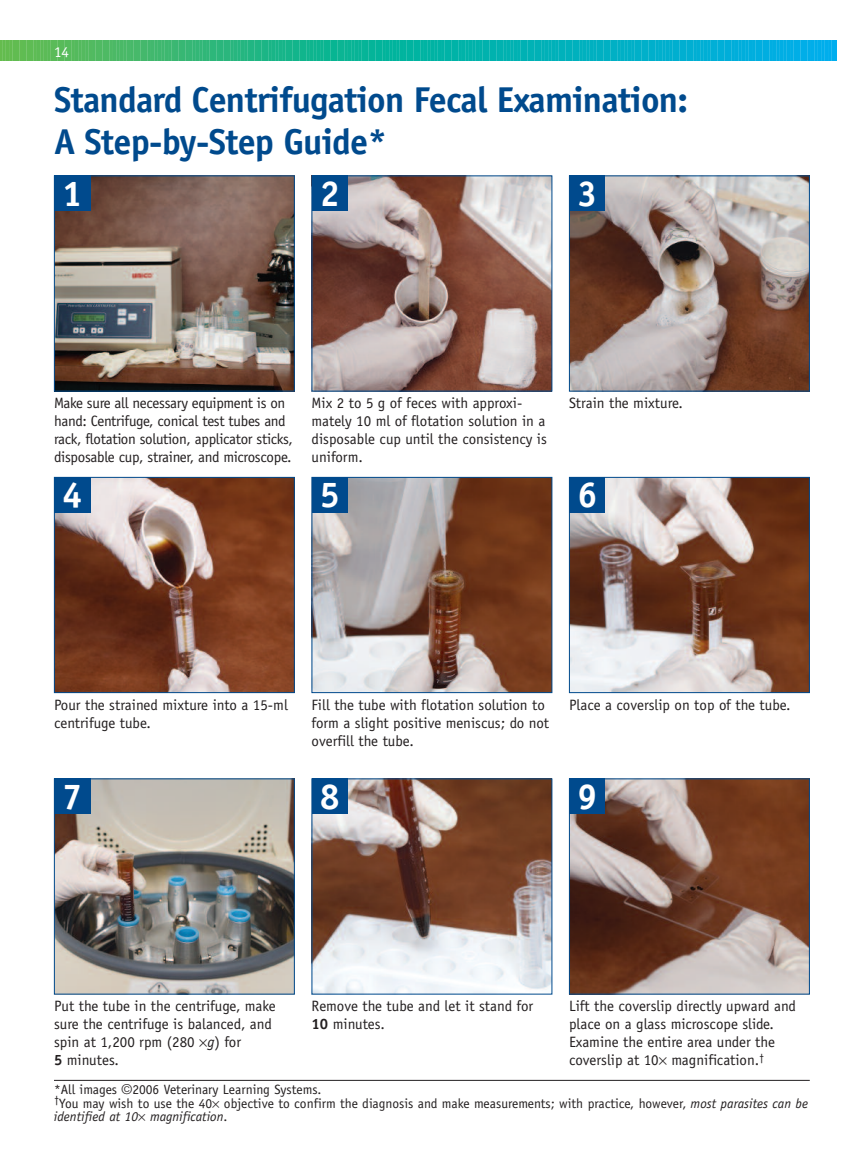
<style>
.page{position:relative;width:864px;height:1161px;background:#fff}
.page>*{position:absolute;margin:0;border:0;box-sizing:border-box;transform-origin:0 0}
.t1{font:700 36px/42px "Officina Sans";letter-spacing:-.02em;color:#004a8d}
.t2{font:700 36px "Officina Sans";color:#fff}
.t3{font:15px/18px "Officina Sans";color:#231f20}
.t4{font:15px/18px "Officina Sans";letter-spacing:-.02em;color:#231f20}
.t5{font:15px "Officina Sans";color:#fff}
.t6{font:13.5px/13.5px "Officina Sans";color:#231f20}
.s1{font-style:italic}
.s2{font-weight:700}
.s3{font-family:"Helvetica";font-weight:300}
</style>
<div class="page">
<svg style="left:0;top:40px;width:837px;height:21px;background:#1db5a2"></svg>
<img style="left:56px;top:178px;width:237px;height:212px">
<div style="left:54px;top:176px;width:241px;height:216px;border:1px solid #004a8d"></div>
<div style="left:54px;top:176px;width:36px;height:36px;background:#004a8d"></div>
<img style="left:314px;top:178px;width:236px;height:212px">
<div style="left:312px;top:176px;width:240px;height:216px;border:1px solid #004a8d"></div>
<div style="left:312px;top:176px;width:36px;height:36px;background:#004a8d"></div>
<img style="left:571px;top:178px;width:237px;height:212px">
<div style="left:569px;top:176px;width:241px;height:216px;border:1px solid #004a8d"></div>
<div style="left:569px;top:176px;width:36px;height:36px;background:#004a8d"></div>
<img style="left:56px;top:479px;width:237px;height:212px">
<div style="left:54px;top:477px;width:241px;height:216px;border:1px solid #004a8d"></div>
<div style="left:54px;top:477px;width:36px;height:36px;background:#004a8d"></div>
<img style="left:314px;top:479px;width:236px;height:212px">
<div style="left:312px;top:477px;width:240px;height:216px;border:1px solid #004a8d"></div>
<div style="left:312px;top:477px;width:36px;height:36px;background:#004a8d"></div>
<img style="left:571px;top:479px;width:237px;height:212px">
<div style="left:569px;top:477px;width:241px;height:216px;border:1px solid #004a8d"></div>
<div style="left:569px;top:477px;width:36px;height:36px;background:#004a8d"></div>
<img style="left:314px;top:780px;width:236px;height:212px">
<div style="left:312px;top:778px;width:240px;height:216px;border:1px solid #004a8d"></div>
<div style="left:312px;top:778px;width:36px;height:36px;background:#004a8d"></div>
<img style="left:571px;top:780px;width:237px;height:212px">
<div style="left:569px;top:778px;width:241px;height:216px;border:1px solid #004a8d"></div>
<div style="left:569px;top:778px;width:36px;height:36px;background:#004a8d"></div>
<hr style="left:54px;top:1080px;width:756px;height:1px;background:#231f20">
<img style="left:56px;top:780px;width:237px;height:212px">
<div style="left:54px;top:778px;width:241px;height:216px;border:1px solid #004a8d"></div>
<div style="left:54px;top:778px;width:36px;height:36px;background:#004a8d"></div>
<p class="t5" style="left:54px;top:46px;width:16px">14</p>
<h1 class="t1" style="left:54px;top:81px;width:636px">Standard Centrifugation Fecal Examination:<br>A Step-by-Step Guide*</h1>
<h1 class="t2" style="left:62px;top:180px;width:22px">1</h1>
<h1 class="t2" style="left:320px;top:180px;width:22px">2</h1>
<h1 class="t2" style="left:577px;top:180px;width:22px">3</h1>
<p class="t4" style="left:54px;top:395px;width:240px">Make sure all necessary equipment is on hand: Centrifuge, conical test tubes and rack, flotation solution, applicator sticks, disposable cup, strainer, and microscope.</p>
<h1 class="t2" style="left:62px;top:482px;width:22px">4</h1>
<p class="t3" style="left:312px;top:395px;width:237px">Mix 2 to 5 g of feces with approxi&shy;mately 10 ml of flotation solution in a disposable cup until the consistency is uniform.</p>
<h1 class="t2" style="left:320px;top:482px;width:22px">5</h1>
<p class="t3" style="left:569px;top:395px;width:115px">Strain the mixture.</p>
<h1 class="t2" style="left:577px;top:482px;width:22px">6</h1>
<p class="t3" style="left:54px;top:697px;width:235px">Pour the strained mixture into a 15-ml centrifuge tube.</p>
<h1 class="t2" style="left:62px;top:783px;width:22px">7</h1>
<p class="t3" style="left:312px;top:697px;width:239px">Fill the tube with flotation solution to form a slight positive meniscus; do not overfill the tube.</p>
<h1 class="t2" style="left:320px;top:783px;width:22px">8</h1>
<p class="t3" style="left:569px;top:697px;width:223px">Place a coverslip on top of the tube.</p>
<h1 class="t2" style="left:577px;top:783px;width:22px">9</h1>
<p class="t3" style="left:54px;top:998px;width:223px">Put the tube in the centrifuge, make sure the centrifuge is balanced, and spin at 1,200 rpm (280 <span class="s1">g</span>) for<br><span class="s2">5</span> minutes.</p>
<p class="t3" style="left:569px;top:998px;width:228px">Lift the coverslip directly upward and place on a glass microscope slide.<br>Examine the entire area under the coverslip at 10 magnification.<sup>†</sup></p>
<p class="t6" style="left:54px;top:1084px;width:756px">*All images <span class="s3">©</span>2006 Veterinary Learning Systems.<br><sup>†</sup>You may wish to use the 40 objective to confirm the diagnosis and make measurements; with practice, however, <span class="s1">most parasites can be identified at 10 magnification</span>.</p>
<p class="t3" style="left:312px;top:998px;width:223px">Remove the tube and let it stand for<br><span class="s2">10</span> minutes.</p>
</div>
